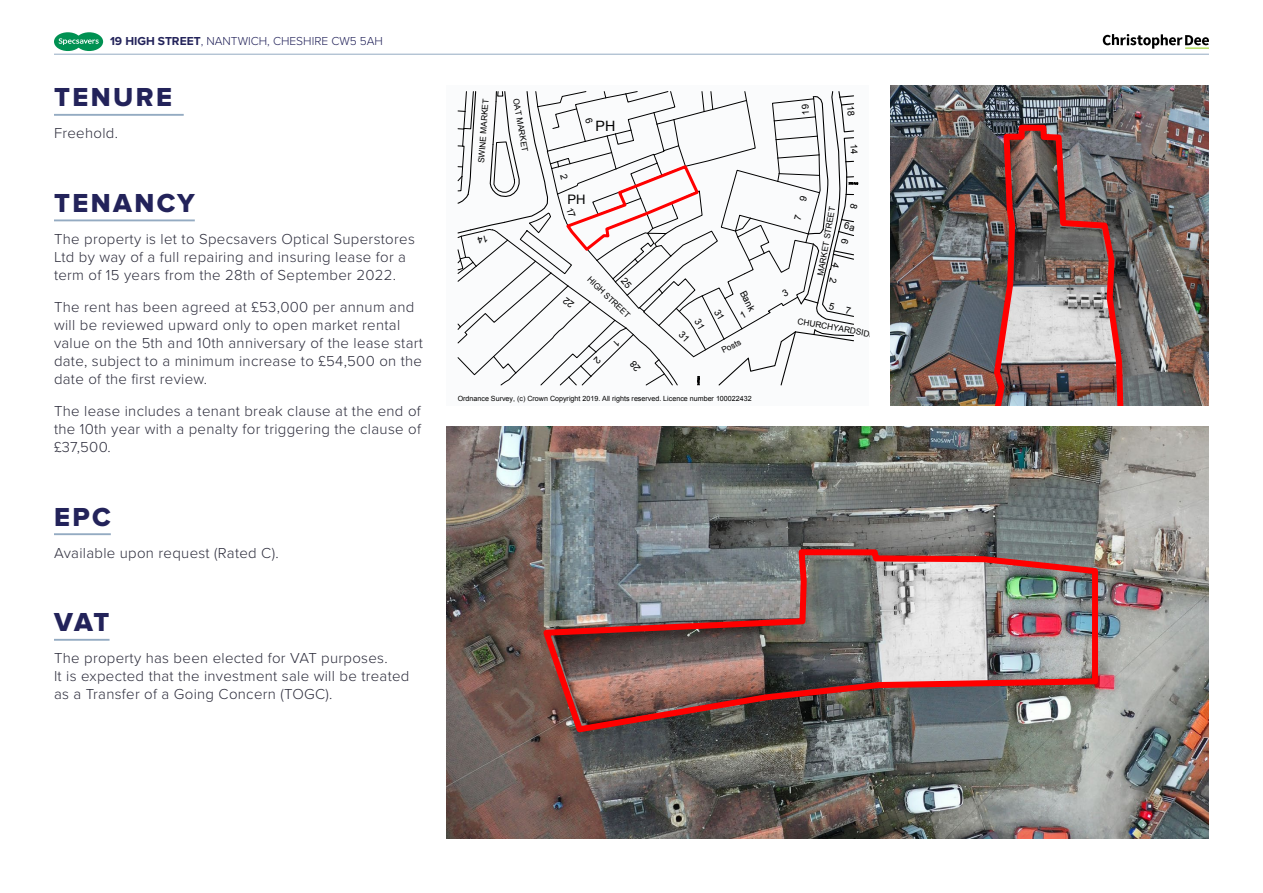
<style>
.page{position:relative;width:1263px;height:893px;background:#fff}
.page>*{position:absolute;margin:0;border:0;box-sizing:border-box;transform-origin:0 0}
.t1{font:27px "Proxima Nova Extrabld";letter-spacing:.09em;color:#23235a}
.t2{font:300 15px/18px "Proxima Nova";letter-spacing:.02em;color:#2d2d3c}
.t3{font:14.25px "Arial";color:#000}
.t4{font:13.05px "Arial";color:#000}
.t5{font:300 12px "Proxima Nova";color:#23235a}
.t6{font:9.45px "Arial";color:#000}
.t7{font:8.25px "Arial";color:#000}
.t8{font:7.2px "Arial";color:#000}
.s1{font-weight:700}
</style>
<div class="page">
<img style="left:446px;top:426px;width:763px;height:413px">
<hr style="left:54px;top:114px;width:130px;height:2px;background:#94abc2">
<hr style="left:54px;top:219px;width:141px;height:2px;background:#94abc2">
<hr style="left:54px;top:533px;width:57px;height:2px;background:#94abc2">
<hr style="left:54px;top:639px;width:56px;height:2px;background:#94abc2">
<img style="left:890px;top:85px;width:319px;height:320px">
<div style="left:446px;top:85px;width:423px;height:320px;background:#fafbfc"></div>
<svg style="left:1103px;top:34px;width:106px;height:15px"></svg>
<hr style="left:54px;top:54px;width:1155px;height:1px;background:#94abc2">
<div style="left:75px;top:32px;width:28px;height:19px;background:#009152;border-radius:50%"></div>
<div style="left:54px;top:32px;width:28px;height:19px;background:#009152;border-radius:50%"></div>
<svg style="left:59px;top:38px;width:40px;height:7px"></svg>
<img style="left:539px;top:546px;width:562px;height:190px">
<img style="left:989px;top:122px;width:138px;height:283px">
<svg style="left:457px;top:91px;width:401px;height:295px"></svg>
<p class="t5" style="left:110px;top:32px;width:274px"><span class="s1">19 HIGH STREET</span>, NANTWICH, CHESHIRE CW5 5AH</p>
<h1 class="t1" style="left:54px;top:82px;width:119px">TENURE</h1>
<p class="t2" style="left:54px;top:124px;width:66px">Freehold.</p>
<h1 class="t1" style="left:54px;top:187px;width:142px">TENANCY</h1>
<p class="t2" style="left:54px;top:229px;width:362px">The property is let to Specsavers Optical Superstores<br>Ltd by way of a full repairing and insuring lease for a term of 15 years from the 28th of September 2022.</p>
<p class="t2" style="left:54px;top:297px;width:370px">The rent has been agreed at £53,000 per annum and will be reviewed upward only to open market rental value on the 5th and 10th anniversary of the lease start date, subject to a minimum increase to £54,500 on the date of the first review.</p>
<p class="t2" style="left:54px;top:401px;width:368px;text-align:justify">The lease includes a tenant break clause at the end of the 10th year with a penalty for triggering the clause of £37,500.</p>
<h1 class="t1" style="left:54px;top:501px;width:58px">EPC</h1>
<p class="t2" style="left:54px;top:543px;width:226px">Available upon request (Rated C).</p>
<h1 class="t1" style="left:54px;top:607px;width:57px">VAT</h1>
<p class="t2" style="left:54px;top:649px;width:357px">The property has been elected for VAT purposes.<br>It is expected that the investment sale will be treated as a Transfer of a Going Concern (TOGC).</p>
<p class="t7" style="left:476px;top:163px;width:66px;rotate:-86deg">SWINE MARKET</p>
<p class="t7" style="left:521px;top:98px;width:56px;rotate:80deg">OAT MARKET</p>
<p class="t3" style="left:596px;top:116px;width:21px">PH</p>
<p class="t4" style="left:567px;top:191px;width:20px">PH</p>
<p class="t7" style="left:592px;top:274px;width:57px;rotate:44deg">HIGH STREET</p>
<p class="t6" style="left:748px;top:288px;width:23px;rotate:63deg">Bank</p>
<p class="t7" style="left:719px;top:346px;width:22px;rotate:-27deg">Posts</p>
<p class="t8" style="left:458px;top:393px;width:295px">Ordnance Survey, (c) Crown Copyright 2019. All rights reserved. Licence number 100022432</p>
<p class="t7" style="left:815px;top:274px;width:71px;rotate:-80deg">MARKET STREET</p>
<p class="t7" style="left:799px;top:316px;width:80px;rotate:10deg">CHURCHYARDSIDE</p>
</div>
